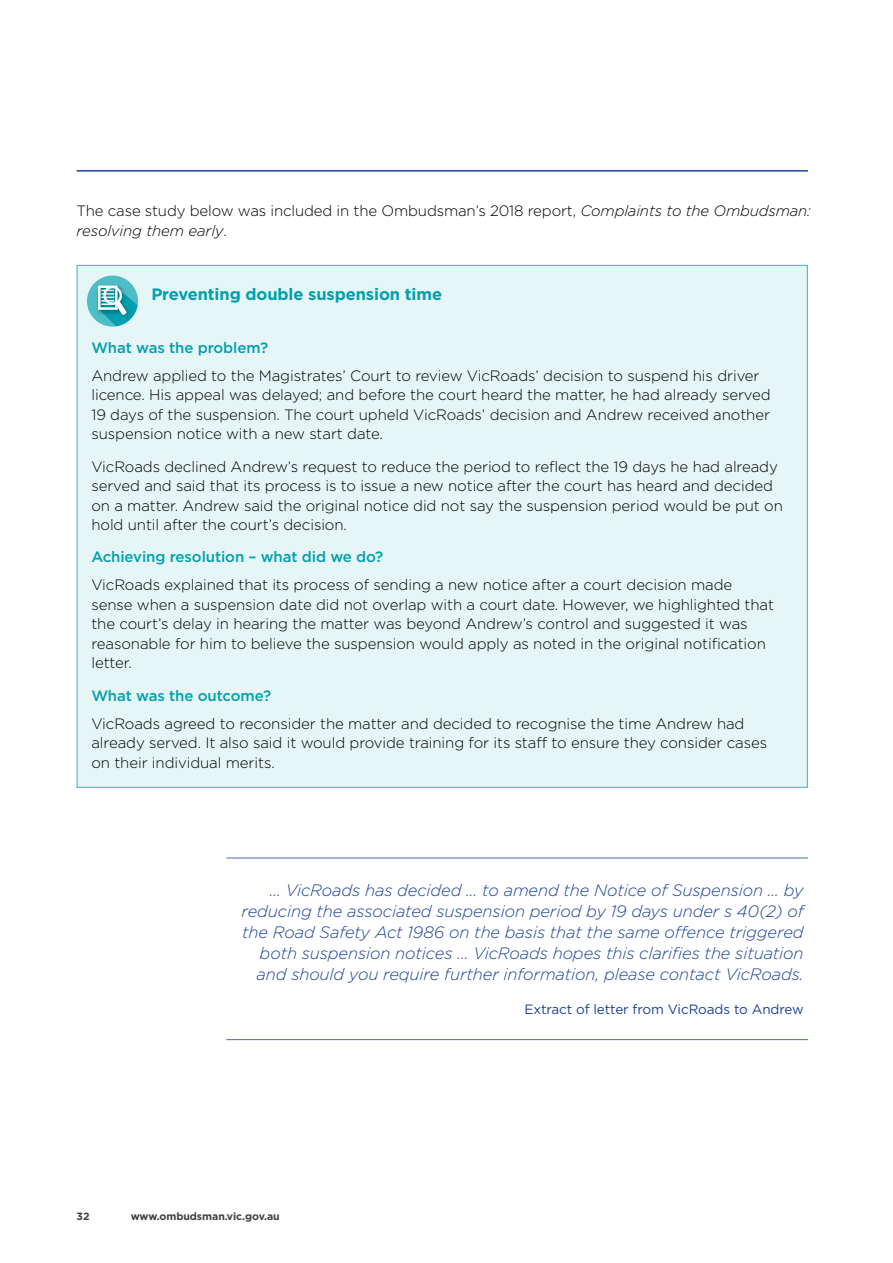
<style>
.page{position:relative;width:893px;height:1263px;background:#fff}
.page>*{position:absolute;margin:0;border:0;box-sizing:border-box;transform-origin:0 0}
.Indent_Paragraph{font:italic 300 16.5px/21px "Gotham";letter-spacing:-.005em;color:#1b4298;text-align:right}
.Indent_Paragraph-2{font:700 16.5px "Gotham";letter-spacing:-.005em;color:#00a0af}
.Indent_Paragraph-3{font:300 15px/19.5px "Gotham";letter-spacing:-.005em;color:#000}
.Indent_Paragraph-4{font:500 15px "Gotham";letter-spacing:-.005em;color:#00a0af}
.Case_study_heading{font:500 15px "Gotham";letter-spacing:-.005em;color:#00a0af}
.Indent_Paragraph-5{font:13.5px "Gotham";letter-spacing:-.005em;color:#1b4298}
.t1{font:700 10.5px "Gotham";letter-spacing:-.005em;color:#414042}
.s1{font-style:italic}
</style>
<div class="page">
<hr style="left:77px;top:170px;width:731px;height:2px;background:#1b4298">
<div style="left:77px;top:265px;width:731px;height:523px;background:#e6f6f7;border:1px solid #4dbdc7"></div>
<svg style="left:87px;top:276px;width:51px;height:51px"></svg>
<hr style="left:226px;top:857px;width:582px;height:1px;background:#5f7bb7">
<hr style="left:226px;top:1039px;width:582px;height:1px;background:#5f7bb7">
<p class="Indent_Paragraph-3" style="left:77px;top:201px;width:736px">The case study below was included in the Ombudsman’s 2018 report, <span class="s1">Complaints to the Ombudsman: resolving them early</span>.</p>
<p class="Indent_Paragraph-2" style="left:151px;top:283px;width:292px">Preventing double suspension time</p>
<p class="Case_study_heading" style="left:91px;top:338px;width:178px">What was the problem?</p>
<p class="Indent_Paragraph-3" style="left:91px;top:365px;width:681px">Andrew applied to the Magistrates’ Court to review VicRoads’ decision to suspend his driver licence. His appeal was delayed; and before the court heard the matter, he had already served 19 days of the suspension. The court upheld VicRoads’ decision and Andrew received another suspension notice with a new start date.</p>
<p class="Indent_Paragraph-3" style="left:91px;top:456px;width:693px">VicRoads declined Andrew’s request to reduce the period to reflect the 19 days he had already served and said that its process is to issue a new notice after the court has heard and decided on a matter. Andrew said the original notice did not say the suspension period would be put on hold until after the court’s decision.</p>
<p class="Indent_Paragraph-4" style="left:91px;top:547px;width:293px">Achieving resolution – what did we do?</p>
<p class="Indent_Paragraph-3" style="left:91px;top:575px;width:684px">VicRoads explained that its process of sending a new notice after a court decision made sense when a suspension date did not overlap with a court date. However, we highlighted that the court’s delay in hearing the matter was beyond Andrew’s control and suggested it was reasonable for him to believe the suspension would apply as noted in the original notification letter.</p>
<p class="Indent_Paragraph-4" style="left:91px;top:685px;width:181px">What was the outcome?</p>
<p class="Indent_Paragraph-3" style="left:91px;top:713px;width:677px">VicRoads agreed to reconsider the matter and decided to recognise the time Andrew had already served. It also said it would provide training for its staff to ensure they consider cases on their individual merits.</p>
<p class="Indent_Paragraph" style="left:241px;top:879px;width:564px">… VicRoads has decided … to amend the Notice of Suspension … by reducing the associated suspension period by 19 days under s 40(2) of the Road Safety Act 1986 on the basis that the same offence triggered both suspension notices … VicRoads hopes this clarifies the situation and should you require further information, please contact VicRoads.</p>
<p class="Indent_Paragraph-5" style="left:524px;top:1000px;width:281px">Extract of letter from VicRoads to Andrew</p>
<p class="t1" style="left:77px;top:1210px;width:15px">32</p>
<p class="t1" style="left:131px;top:1210px;width:151px">www.ombudsman.vic.gov.au</p>
</div>
